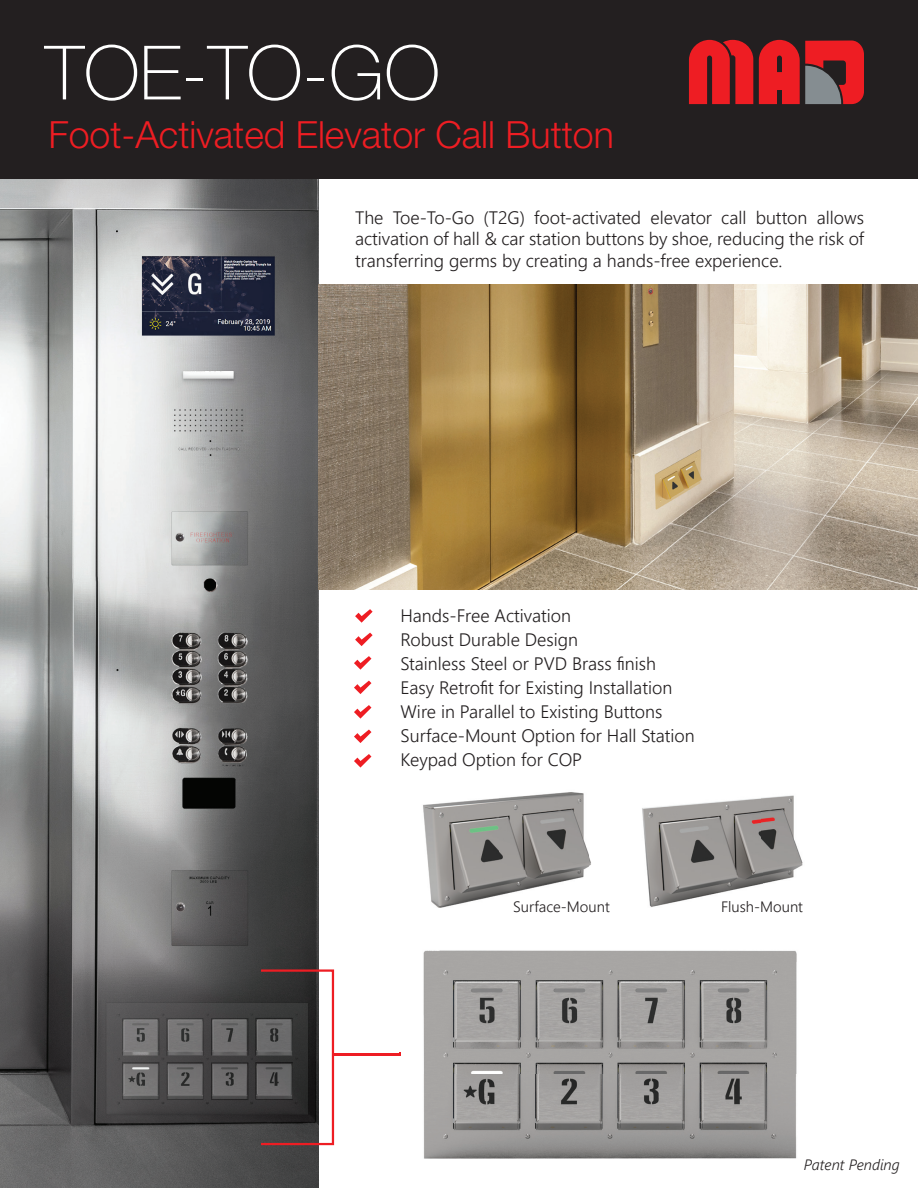
<style>
.page{position:relative;width:918px;height:1188px;background:#fff}
.page>*{position:absolute;margin:0;border:0;box-sizing:border-box;transform-origin:0 0}
.t1{font:100 75px "Helvetica Neue LT Std";color:#fff}
.t2{font:300 37.5px "Helvetica Neue LT Std";color:#ee1d23}
.t3{font:300 18px/24px "Segoe UI";color:#231f20;text-align:justify}
.t4{font:300 15px "Segoe UI";color:#231f20}
.t5{font:italic 300 15px "Segoe UI";color:#231f20}
</style>
<div class="page">
<img style="left:0;top:178px;width:319px;height:1010px">
<div style="left:0;top:0;width:918px;height:178px;background:#231f20"></div>
<svg style="left:689px;top:40px;width:175px;height:64px"></svg>
<img style="left:319px;top:284px;width:599px;height:305px">
<div style="left:260px;top:969px;width:74px;height:176px;border:2px solid #ee1d23"></div>
<hr style="left:334px;top:1053px;width:66px;height:2px;background:#ee1d23">
<img style="left:400px;top:950px;width:397px;height:209px">
<img style="left:423px;top:792px;width:168px;height:116px">
<img style="left:642px;top:795px;width:161px;height:112px">
<svg style="left:354px;top:754px;width:17px;height:14px"></svg>
<svg style="left:354px;top:730px;width:17px;height:13px"></svg>
<svg style="left:354px;top:705px;width:17px;height:14px"></svg>
<svg style="left:354px;top:681px;width:17px;height:13px"></svg>
<svg style="left:354px;top:656px;width:17px;height:14px"></svg>
<svg style="left:355px;top:633px;width:18px;height:13px"></svg>
<svg style="left:355px;top:609px;width:18px;height:14px"></svg>
<h1 class="t1" style="left:45px;top:30px;width:396px">TOE-TO-GO</h1>
<h2 class="t2" style="left:49px;top:112px;width:567px">Foot-Activated Elevator Call Button</h2>
<p class="t3" style="left:355px;top:205px;width:510px;line-height:21.6px">The Toe-To-Go (T2G) foot-activated elevator call button allows activation of hall &amp; car station buttons by shoe, reducing the risk of transferring germs by creating a hands-free experience.</p>
<p class="t3" style="left:400px;top:602px;width:296px;text-align:left">Hands-Free Activation<br>Robust Durable Design<br>Stainless Steel or PVD Brass finish<br>Easy Retrofit for Existing Installation<br>Wire in Parallel to Existing Buttons<br>Surface-Mount Option for Hall Station<br>Keypad Option for COP</p>
<p class="t4" style="left:513px;top:893px;width:98px">Surface-Mount</p>
<p class="t4" style="left:721px;top:893px;width:83px">Flush-Mount</p>
<p class="t5" style="left:804px;top:1151px;width:97px">Patent Pending</p>
</div>
